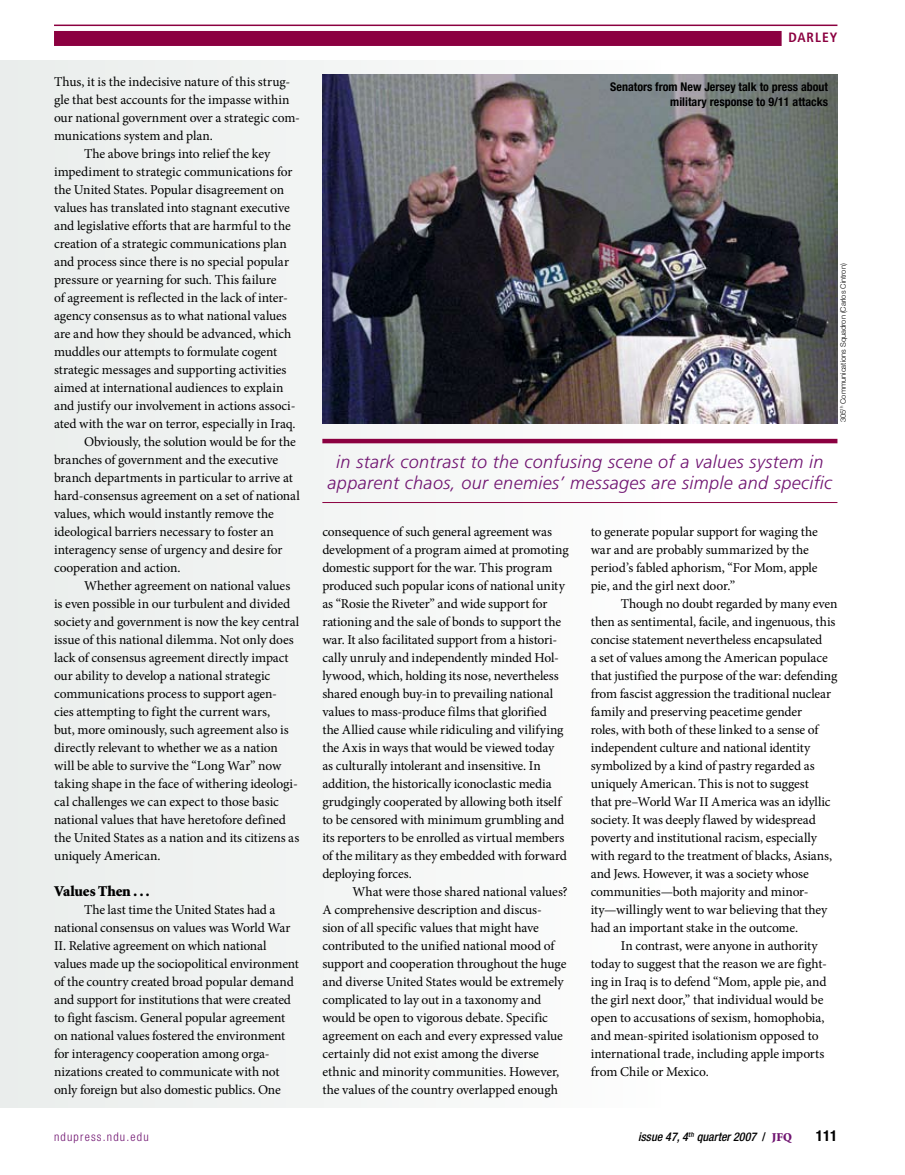
<style>
.page{position:relative;width:905px;height:1175px;background:#fff}
.page>*{position:absolute;margin:0;border:0;box-sizing:border-box;transform-origin:0 0}
.t1{font:italic 300 18px/21px "Frutiger LT Std";letter-spacing:.02em;color:#701471;text-align:center}
.t2{font:900 15px "Minion Std";letter-spacing:-.015em;color:#000}
.t3{font:700 condensed 15px "Helvetica Neue LT Std";color:#000}
.t4{font:13.5px/18px "Minion Pro";letter-spacing:-.01em;color:#000}
.t5{font:700 condensed 13.5px "Frutiger LT Std";letter-spacing:.075em;color:#8b0040}
.t6{font:700 condensed 12px/15px "Helvetica Neue LT Std";color:#000;text-align:right}
.t7{font:italic 500 condensed 12px "Helvetica Neue LT Std";color:#000}
.t8{font:300 condensed 12px "Helvetica Neue LT Std";letter-spacing:.1em;color:#701471}
.t9{font:300 7.5px "Helvetica Neue LT Std";color:#000}
.s1{font-style:normal}
.s2{font-family:"Minion Std";font-weight:900;font-style:normal;font-stretch:normal;color:#701471}
</style>
<div class="page">
<hr style="left:54px;top:25px;width:783px;height:1px;background:#8b0040">
<div style="left:54px;top:31px;width:727px;height:15px;background:#8b0040"></div>
<div style="left:0;top:60px;width:660px;height:1047px;background:#f1f3f2"></div>
<hr style="left:322px;top:439px;width:515px;height:4px;background:#8b0040">
<hr style="left:322px;top:502px;width:515px;height:1px;background:#8b0040">
<img style="left:322px;top:74px;width:515px;height:349px">
<p class="t4" style="left:54px;top:72px;width:238px">Thus, it is the indecisive nature of this strug-</p>
<p class="t4" style="left:54px;top:90px;width:237px">gle that best accounts for the impasse within</p>
<p class="t4" style="left:54px;top:108px;width:247px">our national government over a strategic com-</p>
<p class="t4" style="left:54px;top:126px;width:160px">munications system and plan.</p>
<p class="t4" style="left:84px;top:144px;width:188px">The above brings into relief the key</p>
<p class="t4" style="left:54px;top:162px;width:240px">impediment to strategic communications for</p>
<p class="t4" style="left:54px;top:180px;width:232px">the United States. Popular disagreement on</p>
<p class="t4" style="left:54px;top:198px;width:237px">values has translated into stagnant executive</p>
<p class="t4" style="left:54px;top:216px;width:238px">and legislative efforts that are harmful to the</p>
<p class="t4" style="left:54px;top:234px;width:234px">creation of a strategic communications plan</p>
<p class="t4" style="left:54px;top:252px;width:236px">and process since there is no special popular</p>
<p class="t4" style="left:54px;top:270px;width:224px">pressure or yearning for such. This failure</p>
<p class="t4" style="left:54px;top:288px;width:235px">of agreement is reflected in the lack of inter-</p>
<p class="t4" style="left:54px;top:306px;width:234px">agency consensus as to what national values</p>
<p class="t4" style="left:54px;top:324px;width:239px">are and how they should be advanced, which</p>
<p class="t4" style="left:54px;top:342px;width:225px">muddles our attempts to formulate cogent</p>
<p class="t4" style="left:54px;top:360px;width:234px">strategic messages and supporting activities</p>
<p class="t4" style="left:54px;top:378px;width:231px">aimed at international audiences to explain</p>
<p class="t4" style="left:54px;top:396px;width:243px">and justify our involvement in actions associ-</p>
<p class="t4" style="left:54px;top:414px;width:243px">ated with the war on terror, especially in Iraq.</p>
<p class="t4" style="left:84px;top:432px;width:213px">Obviously, the solution would be for the</p>
<p class="t4" style="left:54px;top:450px;width:225px">branches of government and the executive</p>
<p class="t4" style="left:54px;top:468px;width:240px">branch departments in particular to arrive at</p>
<p class="t4" style="left:54px;top:486px;width:247px">hard-consensus agreement on a set of national</p>
<p class="t4" style="left:54px;top:504px;width:221px">values, which would instantly remove the</p>
<p class="t4" style="left:54px;top:522px;width:221px">ideological barriers necessary to foster an</p>
<p class="t4" style="left:54px;top:540px;width:230px">interagency sense of urgency and desire for</p>
<p class="t4" style="left:54px;top:558px;width:128px">cooperation and action.</p>
<p class="t4" style="left:84px;top:576px;width:208px">Whether agreement on national values</p>
<p class="t4" style="left:54px;top:594px;width:238px">is even possible in our turbulent and divided</p>
<p class="t4" style="left:54px;top:612px;width:247px">society and government is now the key central</p>
<p class="t4" style="left:54px;top:630px;width:241px">issue of this national dilemma. Not only does</p>
<p class="t4" style="left:54px;top:648px;width:236px">lack of consensus agreement directly impact</p>
<p class="t4" style="left:54px;top:666px;width:218px">our ability to develop a national strategic</p>
<p class="t4" style="left:54px;top:684px;width:224px">communications process to support agen-</p>
<p class="t4" style="left:54px;top:702px;width:218px">cies attempting to fight the current wars,</p>
<p class="t4" style="left:54px;top:720px;width:236px">but, more ominously, such agreement also is</p>
<p class="t4" style="left:54px;top:738px;width:225px">directly relevant to whether we as a nation</p>
<p class="t4" style="left:54px;top:756px;width:229px">will be able to survive the “Long War” now</p>
<p class="t4" style="left:54px;top:774px;width:245px">taking shape in the face of withering ideologi-</p>
<p class="t4" style="left:54px;top:792px;width:226px">cal challenges we can expect to those basic</p>
<p class="t4" style="left:54px;top:810px;width:233px">national values that have heretofore defined</p>
<p class="t4" style="left:54px;top:828px;width:247px">the United States as a nation and its citizens as</p>
<p class="t4" style="left:54px;top:846px;width:108px">uniquely American.</p>
<p class="t2" style="left:54px;top:883px;width:97px">Values Then . . .</p>
<p class="t4" style="left:54px;top:900px;width:246px;text-indent:30px">The last time the United States had a national consensus on values was World War II. Relative agreement on which national values made up the sociopolitical environment of the country created broad popular demand and support for institutions that were created to fight fascism. General popular agreement on national values fostered the environment for interagency cooperation among orga&shy;nizations created to communicate with not only foreign but also domestic publics. One</p>
<p class="t5" style="left:788px;top:30px;width:51px">DARLEY</p>
<p class="t6" style="left:610px;top:79px;width:219px">Senators from New Jersey talk to press about military response to 9/11 attacks</p>
<p class="t9" style="left:838px;top:422px;width:160px;rotate:-90deg">305<sup>th</sup> Communications Squadron (Carlos Cintron)</p>
<h1 class="t1" style="left:327px;top:451px;width:506px">in stark contrast to the confusing scene of a values system in apparent chaos, our enemies’ messages are simple and specific</h1>
<p class="t4" style="left:322px;top:522px;width:248px">consequence of such general agreement was development of a program aimed at promoting domestic support for the war. This program produced such popular icons of national unity as “Rosie the Riveter” and wide support for rationing and the sale of bonds to support the war. It also facilitated support from a histori&shy;cally unruly and independently minded Hol&shy;lywood, which, holding its nose, nevertheless shared enough buy-in to prevailing national values to mass-produce films that glorified<br>the Allied cause while ridiculing and vilifying the Axis in ways that would be viewed today as culturally intolerant and insensitive. In addition, the historically iconoclastic media grudgingly cooperated by allowing both itself to be censored with minimum grumbling and its reporters to be enrolled as virtual members of the military as they embedded with forward deploying forces.</p>
<p class="t4" style="left:322px;top:882px;width:247px;text-indent:30px">What were those shared national values?<br>A comprehensive description and discus-<br>sion of all specific values that might have contributed to the unified national mood of support and cooperation throughout the huge and diverse United States would be extremely complicated to lay out in a taxonomy and would be open to vigorous debate. Specific agreement on each and every expressed value certainly did not exist among the diverse ethnic and minority communities. However, the values of the country overlapped enough</p>
<p class="t4" style="left:590px;top:522px;width:229px">to generate popular support for waging the war and are probably summarized by the period’s fabled aphorism, “For Mom, apple pie, and the girl next door.”</p>
<p class="t4" style="left:590px;top:594px;width:248px;text-indent:30px">Though no doubt regarded by many even then as sentimental, facile, and ingenuous, this concise statement nevertheless encapsulated<br>a set of values among the American populace that justified the purpose of the war: defending from fascist aggression the traditional nuclear family and preserving peacetime gender<br>roles, with both of these linked to a sense of independent culture and national identity symbolized by a kind of pastry regarded as uniquely American. This is not to suggest<br>that pre–World War II America was an idyllic society. It was deeply flawed by widespread poverty and institutional racism, especially with regard to the treatment of blacks, Asians, and Jews. However, it was a society whose communities—both majority and minor&shy;ity—willingly went to war believing that they had an important stake in the outcome.</p>
<p class="t4" style="left:590px;top:936px;width:237px;text-indent:30px">In contrast, were anyone in authority today to suggest that the reason we are fight&shy;ing in Iraq is to defend “Mom, apple pie, and the girl next door,” that individual would be open to accusations of sexism, homophobia, and mean-spirited isolationism opposed to international trade, including apple imports from Chile or Mexico.</p>
<p class="t8" style="left:54px;top:1129px;width:96px">ndupress.ndu.edu</p>
<p class="t7" style="left:638px;top:1129px;width:155px">issue 47, 4<sup>th</sup> quarter 2007 <span class="s1">/</span> <span class="s2">JFQ</span></p>
<p class="t3" style="left:815px;top:1126px;width:23px">111</p>
</div>
